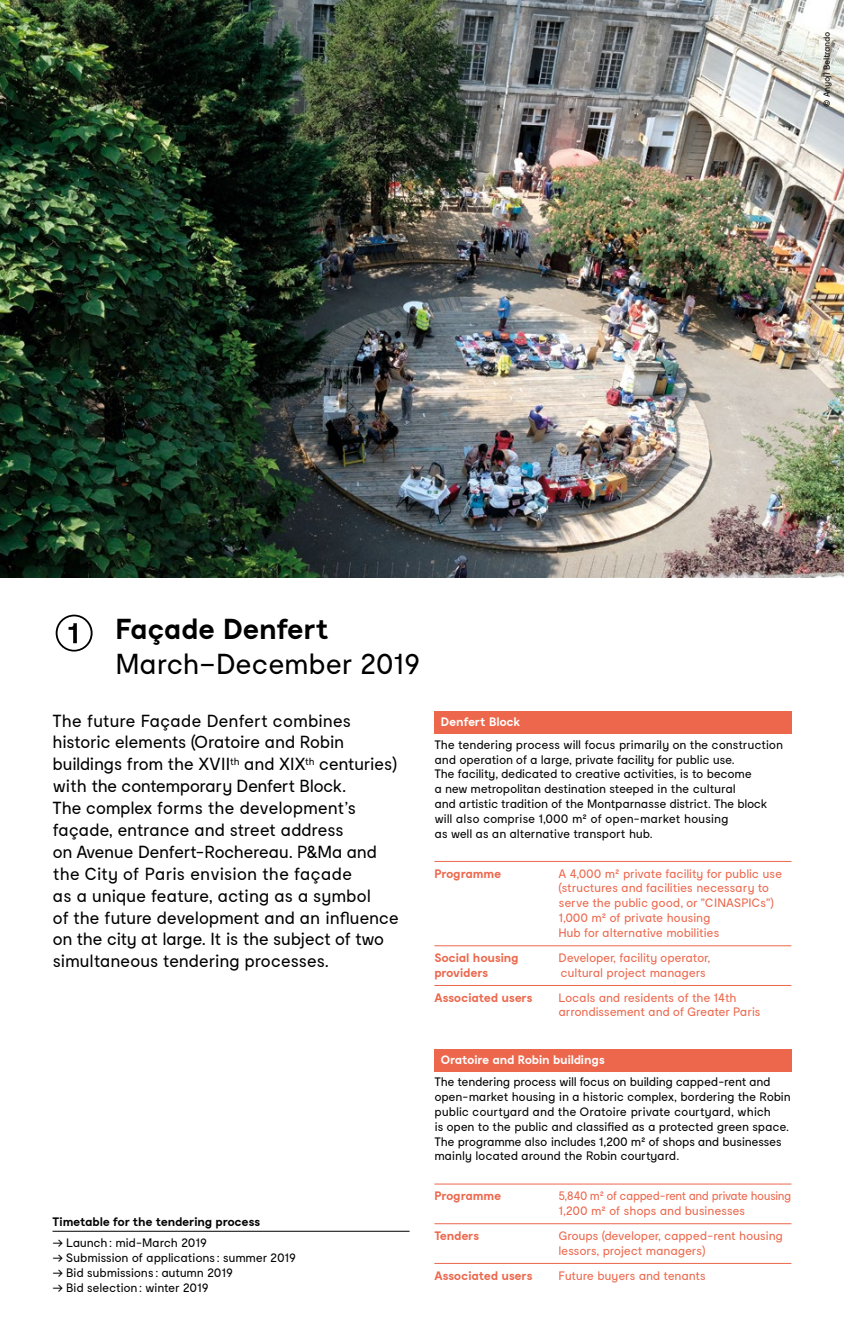
<style>
.page{position:relative;width:844px;height:1340px;background:#fff}
.page>*{position:absolute;margin:0;border:0;box-sizing:border-box;transform-origin:0 0}
.t1{font:28.88px/35px "Moderat";letter-spacing:-.02em;color:#000}
.t2{font:17.5px/21.9px "Moderat";letter-spacing:-.03em;color:#000}
.t3{font:12.25px/14.9px "Moderat";letter-spacing:-.025em;color:#000}
.t4{font:12.25px/14.9px "Moderat";letter-spacing:-.025em;color:#ec674c}
.t5{font:700 12.25px "Moderat";letter-spacing:-.025em;color:#ec674c}
.t6{font:12.25px/14.9px "Moderat";letter-spacing:-.025em;color:#ec674c;scale:.96 1}
.t7{font:700 12.25px "Moderat";letter-spacing:-.025em;color:#fff}
.t8{font:700 12.25px "Moderat";letter-spacing:-.025em;color:#000}
.t9{font:8.75px "Moderat";letter-spacing:-.025em;color:#000}
.s1{font-size:51.98px}
.s2{font-weight:700}
</style>
<div class="page">
<img style="left:0;top:0;width:843px;height:577px">
<hr style="left:52px;top:1230px;width:357px;height:1px;background:#000">
<div style="left:434px;top:711px;width:357px;height:22px;background:#ec674c"></div>
<hr style="left:434px;top:861px;width:357px;height:1px;background:#ec674c">
<hr style="left:434px;top:945px;width:357px;height:1px;background:#ec674c">
<hr style="left:434px;top:985px;width:357px;height:1px;background:#ec674c">
<div style="left:434px;top:1049px;width:357px;height:22px;background:#ec674c"></div>
<hr style="left:434px;top:1183px;width:357px;height:1px;background:#ec674c">
<hr style="left:434px;top:1223px;width:357px;height:1px;background:#ec674c">
<hr style="left:434px;top:1262px;width:357px;height:1px;background:#ec674c">
<p class="t9" style="left:821px;top:107px;width:77px;rotate:-90deg">© Anyoji Beltrando</p>
<h1 class="t1" style="left:116px;top:612px;width:306px;text-indent:-63px"><span class="s1">➀</span> <span class="s2">Façade Denfert<br></span>March–December 2019</h1>
<p class="t2" style="left:52px;top:710px;width:348px">The future Façade Denfert combines historic elements (Oratoire and Robin buildings from the XVII<sup>th</sup> and XIX<sup>th</sup> centuries) with the contemporary Denfert Block.<br>The complex forms the development’s façade, entrance and street address<br>on Avenue Denfert-Rochereau. P&amp;Ma and the City of Paris envision the façade<br>as a unique feature, acting as a symbol<br>of the future development and an influence on the city at large. It is the subject of two simultaneous tendering processes.</p>
<p class="t8" style="left:52px;top:1214px;width:209px">Timetable for the tendering process</p>
<p class="t3" style="left:52px;top:1236px;width:156px">→ Launch: mid-March 2019</p>
<p class="t3" style="left:52px;top:1250px;width:245px">→ Submission of applications: summer 2019</p>
<p class="t3" style="left:52px;top:1265px;width:182px">→ Bid submissions: autumn 2019</p>
<p class="t3" style="left:52px;top:1280px;width:157px">→ Bid selection: winter 2019</p>
<p class="t7" style="left:441px;top:715px;width:81px">Denfert Block</p>
<p class="t3" style="left:434px;top:737px;width:350px">The tendering process will focus primarily on the construction and operation of a large, private facility for public use.<br>The facility, dedicated to creative activities, is to become<br>a new metropolitan destination steeped in the cultural<br>and artistic tradition of the Montparnasse district. The block will also comprise 1,000 m² of open-market housing<br>as well as an alternative transport hub.</p>
<p class="t5" style="left:434px;top:866px;width:68px">Programme</p>
<p class="t4" style="left:558px;top:866px;width:225px">A 4,000 m² private facility for public use (structures and facilities necessary to serve the public good, or "CINASPICs")<br>1,000 m² of private housing<br>Hub for alternative mobilities</p>
<p class="t5" style="left:434px;top:950px;width:86px">Social housing</p>
<p class="t4" style="left:558px;top:950px;width:153px">Developer, facility operator,</p>
<p class="t5" style="left:434px;top:965px;width:55px">providers</p>
<p class="t4" style="left:560px;top:965px;width:147px">cultural project managers</p>
<p class="t5" style="left:434px;top:990px;width:100px">Associated users</p>
<p class="t4" style="left:558px;top:990px;width:204px">Locals and residents of the 14th arrondissement and of Greater Paris</p>
<p class="t7" style="left:441px;top:1052px;width:165px">Oratoire and Robin buildings</p>
<p class="t3" style="left:434px;top:1074px;width:358px">The tendering process will focus on building capped-rent and open-market housing in a historic complex, bordering the Robin public courtyard and the Oratoire private courtyard, which<br>is open to the public and classified as a protected green space.<br>The programme also includes 1,200 m² of shops and businesses mainly located around the Robin courtyard.</p>
<p class="t5" style="left:434px;top:1188px;width:68px">Programme</p>
<p class="t6" style="left:558px;top:1188px;width:244px">5,840 m² of capped-rent and private housing<br>1,200 m² of shops and businesses</p>
<p class="t5" style="left:434px;top:1228px;width:46px">Tenders</p>
<p class="t4" style="left:558px;top:1228px;width:226px">Groups (developer, capped-rent housing lessors, project managers)</p>
<p class="t5" style="left:434px;top:1268px;width:100px">Associated users</p>
<p class="t4" style="left:558px;top:1268px;width:149px">Future buyers and tenants</p>
</div>
